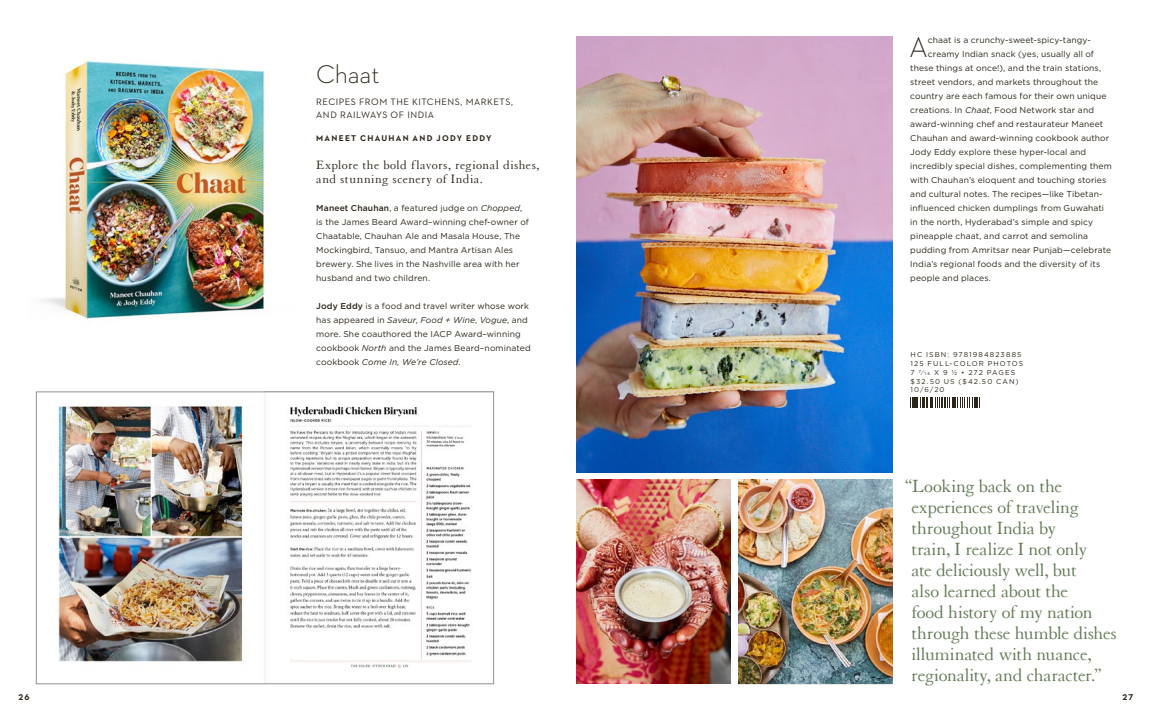
<style>
.page{position:relative;width:1152px;height:720px;background:#fff}
.page>*{position:absolute;margin:0;border:0;box-sizing:border-box;transform-origin:0 0}
._5b-p{font:300 29.1px "Neutraface 2 Text";color:#2c251a}
._1_title___ct{font:300 26px "Neutraface 2 Text";letter-spacing:-.01em;color:#2c251a}
._9_quote___pqst{font:19px/21px "Granjon LT";letter-spacing:-.02em;color:#647b56}
._4_description___pf{font:13px/14px "Granjon LT";letter-spacing:.03em;color:#2c251a}
._2_subtitle___cst{font:9.5px/13px "Neutraface 2 Text";letter-spacing:.055em;color:#2c251a}
._5b-p-2{font:8.5px "Gotham";letter-spacing:.015em;color:#2c251a}
._5_bio{font:8.5px/14px "Gotham";letter-spacing:.015em;color:#2c251a}
._3_author___cau{font:700 8.5px "Neutraface 2 Text";letter-spacing:.14em;color:#2c251a}
._6_main_isbn___ul{font:7px "Gotham";letter-spacing:.155em;color:#2c251a}
.s1{font-weight:500}
.s2{font-style:italic}
</style>
<div class="page">
<svg style="left:910px;top:397px;width:70px;height:11px"></svg>
<img style="left:576px;top:36px;width:317px;height:437px">
<img style="left:43px;top:61px;width:222px;height:258px">
<img style="left:739px;top:479px;width:154px;height:204px">
<img style="left:576px;top:479px;width:154px;height:205px">
<img style="left:58px;top:394px;width:414px;height:288px">
<div style="left:36px;top:392px;width:458px;height:292px;border:1px solid #95938f"></div>
<p class="_1_title___ct" style="left:316px;top:58px;width:65px">Chaat</p>
<p class="_2_subtitle___cst" style="left:316px;top:95px;width:198px">RECIPES FROM THE KITCHENS, MARKETS,<br>AND RAILWAYS OF INDIA</p>
<p class="_3_author___cau" style="left:316px;top:133px;width:177px">MANEET CHAUHAN AND JODY EDDY</p>
<p class="_4_description___pf" style="left:316px;top:159px;width:225px">Explore the bold flavors, regional dishes, and stunning scenery of India.</p>
<p class="_5_bio" style="left:316px;top:201px;width:214px"><span class="s1">Maneet Chauhan</span>, a featured judge on <span class="s2">Chopped</span>, is the James Beard Award–winning chef-owner of Chaatable, Chauhan Ale and Masala House, The Mockingbird, Tansuo, and Mantra Artisan Ales brewery. She lives in the Nashville area with her husband and two children.</p>
<p class="_5_bio" style="left:316px;top:299px;width:216px"><span class="s1">Jody Eddy</span> is a food and travel writer whose work has appeared in <span class="s2">Saveur</span>, <span class="s2">Food + Wine</span>, <span class="s2">Vogue</span>, and more. She coauthored the IACP Award–winning cookbook <span class="s2">North</span> and the James Beard–nominated cookbook <span class="s2">Come In, We’re Closed</span>.</p>
<p class="_5b-p" style="left:909px;top:29px;width:20px">A</p>
<p class="_5b-p-2" style="left:928px;top:34px;width:165px">chaat is a crunchy-sweet-spicy-tangy-</p>
<p class="_5b-p-2" style="left:928px;top:48px;width:168px">creamy Indian snack (yes, usually all of</p>
<p class="_5b-p-2" style="left:910px;top:62px;width:192px">these things at once!), and the train stations,</p>
<p class="_5b-p-2" style="left:910px;top:76px;width:189px">street vendors, and markets throughout the</p>
<p class="_5b-p-2" style="left:910px;top:90px;width:198px">country are each famous for their own unique</p>
<p class="_5b-p-2" style="left:910px;top:104px;width:185px">creations. In <span class="s2">Chaat</span>, Food Network star and</p>
<p class="_5b-p-2" style="left:910px;top:118px;width:194px">award-winning chef and restaurateur Maneet</p>
<p class="_5b-p-2" style="left:910px;top:132px;width:201px">Chauhan and award-winning cookbook author</p>
<p class="_5b-p-2" style="left:910px;top:146px;width:177px">Jody Eddy explore these hyper-local and</p>
<p class="_5b-p-2" style="left:910px;top:160px;width:203px">incredibly special dishes, complementing them</p>
<p class="_5b-p-2" style="left:910px;top:174px;width:197px">with Chauhan’s eloquent and touching stories</p>
<p class="_5b-p-2" style="left:910px;top:188px;width:194px">and cultural notes. The recipes—like Tibetan-</p>
<p class="_5b-p-2" style="left:910px;top:202px;width:195px">influenced chicken dumplings from Guwahati</p>
<p class="_5b-p-2" style="left:910px;top:216px;width:184px">in the north, Hyderabad’s simple and spicy</p>
<p class="_5b-p-2" style="left:910px;top:230px;width:179px">pineapple chaat, and carrot and semolina</p>
<p class="_5b-p-2" style="left:910px;top:244px;width:202px">pudding from Amritsar near Punjab—celebrate</p>
<p class="_5b-p-2" style="left:910px;top:258px;width:192px">India’s regional foods and the diversity of its</p>
<p class="_5b-p-2" style="left:910px;top:272px;width:82px">people and places.</p>
<p class="_6_main_isbn___ul" style="left:911px;top:351px;width:112px">HC ISBN: 9781984823885</p>
<p class="_6_main_isbn___ul" style="left:911px;top:359px;width:114px">125 FULL-COLOR PHOTOS</p>
<p class="_6_main_isbn___ul" style="left:911px;top:368px;width:106px">7 7/16 X 9 1/2 • 272 PAGES</p>
<p class="_6_main_isbn___ul" style="left:911px;top:377px;width:110px">$32.50 US ($42.50 CAN)</p>
<p class="_6_main_isbn___ul" style="left:911px;top:386px;width:35px">10/6/20</p>
<p class="_9_quote___pqst" style="left:911px;top:476px;width:207px;text-indent:-6px">“Looking back on the experiences of traveling throughout India by<br>train, I realize I not only<br>ate deliciously well, but<br>also learned about the<br>food history of my nation through these humble dishes illuminated with nuance, regionality, and character.”</p>
<p class="_3_author___cau" style="left:19px;top:692px;width:13px">26</p>
<p class="_3_author___cau" style="left:1122px;top:692px;width:12px">27</p>
</div>
